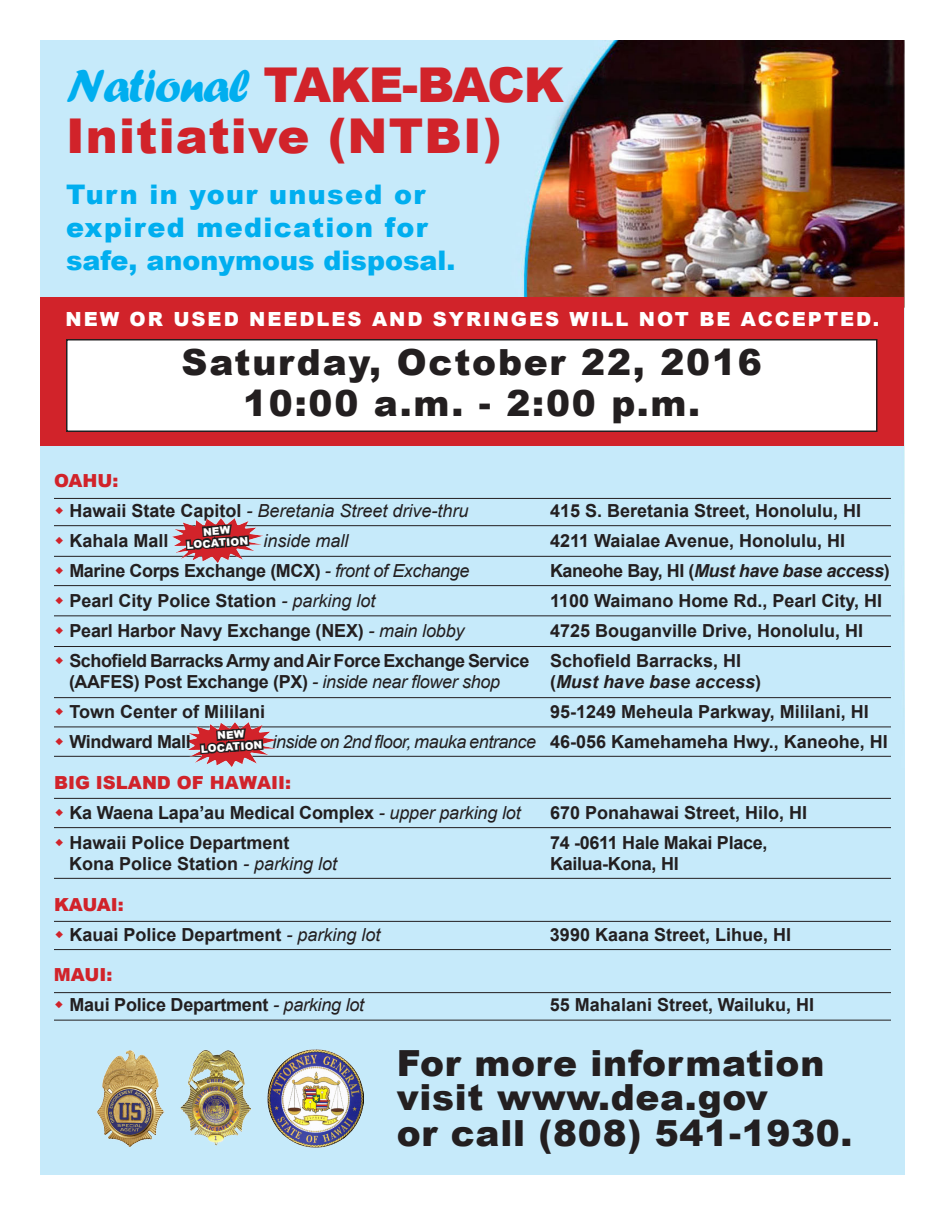
<style>
.page{position:relative;width:945px;height:1215px;background:#fff}
.page>*{position:absolute;margin:0;border:0;box-sizing:border-box;transform-origin:0 0}
.t1{font:900 48px/51px "Arial";letter-spacing:.025em;color:#d1232a}
.t2{font:900 36px/35.2px "Arial";letter-spacing:.02em;color:#231f20}
.t3{font:900 36px/40.5px "Arial";letter-spacing:.05em;color:#231f20;text-align:center}
.t4{font:900 27px/33px "Arial";letter-spacing:.05em;color:#00aeef}
.t5{font:900 19.5px "Arial";letter-spacing:.1em;color:#fff}
.t6{font:700 18px/30px "Arial";color:#231f20}
.t7{font:italic 18px/30px "Arial";color:#231f20}
.t8{font:700 18px "Arial";letter-spacing:-.02em;color:#231f20}
.t9{font:italic 700 18px "Arial";letter-spacing:-.01em;color:#231f20}
.t10{font:700 18px "Arial";letter-spacing:-.025em;color:#231f20}
.t11{font:900 10.5px/12px "Arial";color:#fff;text-align:center}
.s1{font-family:"Forte";font-weight:400;color:#00aeef}
.s2{font-weight:900;font-style:normal;color:#d1232a}
.s3{font-weight:700;font-style:normal}
.s4{font-weight:400;font-style:italic}
.s5{font-style:normal}
.s6{font-weight:900;color:#d1232a}
</style>
<div class="page">
<img style="left:40px;top:40px;width:864px;height:1134px">
<hr style="left:54px;top:727px;width:837px;height:1px;background:#231f20">
<hr style="left:54px;top:756px;width:837px;height:1px;background:#231f20">
<div style="left:40px;top:297px;width:864px;height:149px;background:#d1232a"></div>
<img style="left:187px;top:722px;width:89px;height:44px">
<div style="left:67px;top:340px;width:810px;height:91px;background:#fff"></div>
<div style="left:66px;top:339px;width:812px;height:93px;border:2px solid #231f20"></div>
<img style="left:180px;top:1049px;width:74px;height:98px">
<img style="left:268px;top:1050px;width:95px;height:97px">
<img style="left:96px;top:1049px;width:68px;height:99px">
<hr style="left:54px;top:525px;width:837px;height:1px;background:#231f20">
<hr style="left:54px;top:556px;width:837px;height:1px;background:#231f20">
<hr style="left:54px;top:585px;width:837px;height:1px;background:#231f20">
<hr style="left:54px;top:615px;width:837px;height:1px;background:#231f20">
<hr style="left:54px;top:697px;width:837px;height:1px;background:#231f20">
<hr style="left:54px;top:498px;width:837px;height:1px;background:#231f20">
<hr style="left:54px;top:827px;width:837px;height:1px;background:#231f20">
<hr style="left:54px;top:798px;width:837px;height:1px;background:#231f20">
<hr style="left:54px;top:878px;width:837px;height:1px;background:#231f20">
<hr style="left:54px;top:921px;width:837px;height:1px;background:#231f20">
<hr style="left:54px;top:949px;width:837px;height:1px;background:#231f20">
<hr style="left:54px;top:992px;width:837px;height:1px;background:#231f20">
<hr style="left:54px;top:1020px;width:837px;height:1px;background:#231f20">
<hr style="left:54px;top:646px;width:837px;height:1px;background:#231f20">
<svg style="left:198px;top:722px;width:67px;height:114px;background:#b0acb8"></svg>
<img style="left:172px;top:518px;width:90px;height:44px">
<svg style="left:184px;top:518px;width:67px;height:114px;background:#b0acb9"></svg>
<svg style="left:56px;top:507px;width:7px;height:7px"></svg>
<svg style="left:56px;top:537px;width:7px;height:7px"></svg>
<svg style="left:56px;top:567px;width:7px;height:7px"></svg>
<svg style="left:56px;top:597px;width:7px;height:7px"></svg>
<svg style="left:56px;top:627px;width:7px;height:7px"></svg>
<svg style="left:56px;top:657px;width:7px;height:7px"></svg>
<svg style="left:56px;top:708px;width:7px;height:7px"></svg>
<svg style="left:56px;top:738px;width:7px;height:7px"></svg>
<svg style="left:56px;top:808px;width:7px;height:8px"></svg>
<svg style="left:56px;top:838px;width:7px;height:8px"></svg>
<svg style="left:56px;top:930px;width:7px;height:8px"></svg>
<svg style="left:55px;top:1001px;width:8px;height:8px"></svg>
<h1 class="t1" style="left:66px;top:58px;width:499px"><span class="s1">National</span> TAKE-BACK<br>Initiative (NTBI)</h1>
<h3 class="t4" style="left:66px;top:177px;width:391px">Turn in your unused or expired medication for safe, anonymous disposal.</h3>
<p class="t5" style="left:66px;top:305px;width:37px">New</p>
<p class="t5" style="left:130px;top:305px;width:61px">o r used</p>
<p class="t5" style="left:249px;top:305px;width:17px">needles</p>
<p class="t5" style="left:372px;top:305px;width:18px">and</p>
<p class="t5" style="left:433px;top:305px;width:67px">syringes</p>
<p class="t5" style="left:570px;top:305px;width:16px">will</p>
<p class="t5" style="left:639px;top:305px;width:17px">not</p>
<p class="t5" style="left:699px;top:305px;width:16px">be</p>
<p class="t5" style="left:741px;top:305px;width:18px">acce</p>
<p class="t5" style="left:808px;top:305px;width:33px">pted</p>
<p class="t5" style="left:873px;top:305px;width:8px">.</p>
<h2 class="t3" style="left:182px;top:341px;width:582px">Saturday, October 22, 2016<br>10:00 a.m. - 2:00 p.m.</h2>
<p class="t7" style="left:69px;top:466px;width:401px;text-indent:-15px"><span class="s2">OAHU:<br></span><span class="s3">Hawaii State Capitol</span> - Beretania Street drive-thru</p>
<p class="t6" style="left:550px;top:496px;width:313px">415 S. Beretania Street, Honolulu, HI</p>
<p class="t11" style="left:185px;top:527px;width:63px;rotate:-4deg">NEW<br>LOCATION</p>
<p class="t6" style="left:69px;top:526px;width:101px">Kahala Mall</p>
<p class="t7" style="left:264px;top:526px;width:87px">inside mall</p>
<p class="t6" style="left:550px;top:526px;width:297px">4211 Waialae Avenue, Honolulu, HI</p>
<p class="t10" style="left:69px;top:559px;width:402px">Marine Corps Exchange (MCX) <span class="s4">- front of Exchange</span></p>
<p class="t9" style="left:550px;top:559px;width:341px"><span class="s5">Kaneohe Bay, HI (</span>Must have base access<span class="s5">)</span></p>
<p class="t6" style="left:69px;top:586px;width:308px">Pearl City Police Station <span class="s4">- parking lot</span></p>
<p class="t6" style="left:550px;top:586px;width:334px">1100 Waimano Home Rd., Pearl City, HI</p>
<p class="t6" style="left:69px;top:616px;width:397px">Pearl Harbor Navy Exchange (NEX) <span class="s4">- main lobby</span></p>
<p class="t6" style="left:69px;top:616px;width:795px;text-indent:481px">4725 Bouganville Drive, Honolulu, HI<br>Schofield Barracks Army and Air Force Exchange Service Schofield Barracks, HI</p>
<p class="t8" style="left:69px;top:670px;width:433px">(AAFES) Post Exchange (PX) <span class="s4">- inside near flower shop</span></p>
<p class="t9" style="left:550px;top:670px;width:213px"><span class="s5">(</span>Must have base access<span class="s5">)</span></p>
<p class="t6" style="left:69px;top:697px;width:197px">Town Center of Mililani</p>
<p class="t6" style="left:550px;top:697px;width:320px">95-1249 Meheula Parkway, Mililani, HI</p>
<p class="t8" style="left:69px;top:730px;width:123px">Windward Mall</p>
<p class="t6" style="left:273px;top:727px;width:617px"><span class="s4">inside on 2nd floor, mauka entrance</span> 46-056 Kamehameha Hwy., Kaneohe, HI</p>
<p class="t6" style="left:69px;top:768px;width:453px;text-indent:-15px"><span class="s6">BIG ISLAND OF HAWAII:<br></span>Ka Waena Lapa’au Medical Complex <span class="s4">- upper parking lot</span></p>
<p class="t11" style="left:200px;top:731px;width:63px;rotate:-4deg">NEW<br>LOCATION</p>
<p class="t6" style="left:550px;top:798px;width:259px">670 Ponahawai Street, Hilo, HI</p>
<p class="t6" style="left:69px;top:828px;width:222px">Hawaii Police Department</p>
<p class="t6" style="left:550px;top:828px;width:219px">74 -0611 Hale Makai Place,</p>
<p class="t6" style="left:69px;top:849px;width:270px">Kona Police Station <span class="s4">- parking lot</span></p>
<p class="t6" style="left:550px;top:849px;width:130px">Kailua-Kona, HI</p>
<p class="t6" style="left:69px;top:890px;width:313px;text-indent:-15px"><span class="s6">KAUAI:<br></span>Kauai Police Department <span class="s4">- parking lot</span></p>
<p class="t6" style="left:550px;top:920px;width:243px">3990 Kaana Street, Lihue, HI</p>
<p class="t6" style="left:69px;top:961px;width:296px;text-indent:-15px"><span class="s6">MAUI:<br></span>Maui Police Department <span class="s4">- parking lot</span></p>
<p class="t6" style="left:550px;top:991px;width:266px">55 Mahalani Street, Wailuku, HI</p>
<h2 class="t2" style="left:397px;top:1044px;width:457px">For more information visit www.dea.gov<br>or call (808) 541-1930.</h2>
</div>
